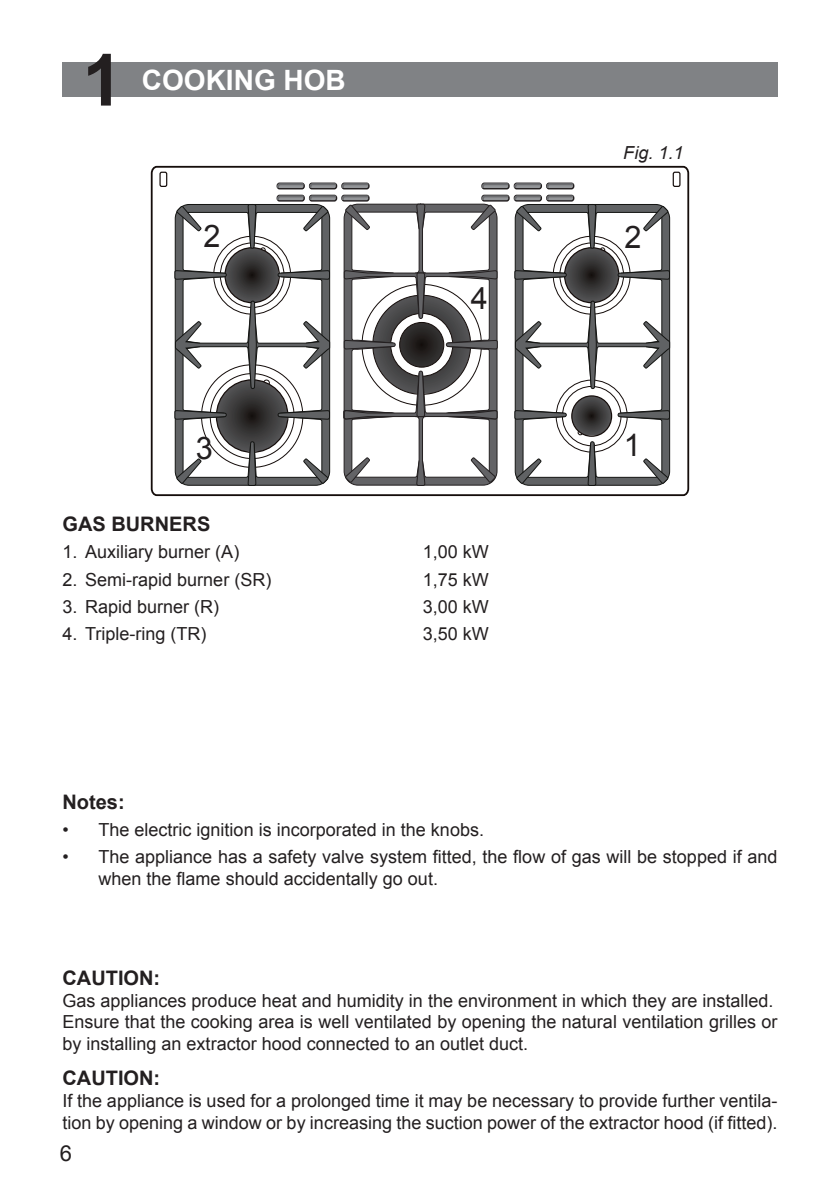
<style>
.page{position:relative;width:840px;height:1191px;background:#fff}
.page>*{position:absolute;margin:0;border:0;box-sizing:border-box;transform-origin:0 0}
.t1{font:700 72px "Arial";color:#231f20}
.t2{font:31px "Arial";color:#231f20}
.t3{font:700 28px "Arial";color:#fff}
.t4{font:22px "Arial";color:#231f20}
.t5{font:700 20px "Arial";color:#231f20}
.t6{font:18px/21.6px "Arial";color:#231f20}
.t7{font:italic 18px "Arial";color:#231f20}
</style>
<div class="page">
<svg style="left:151px;top:166px;width:537px;height:330px"></svg>
<div style="left:159px;top:172px;width:8px;height:15px;border:1px solid #150d0b;border-radius:2px"></div>
<div style="left:672px;top:172px;width:8px;height:15px;border:1px solid #150d0b;border-radius:2px"></div>
<svg style="left:174px;top:182px;width:496px;height:304px"></svg>
<div style="left:62px;top:62px;width:715px;height:34px;background:#808285"></div>
<h1 class="t1" style="left:82px;top:32px;width:42px">1</h1>
<h3 class="t3" style="left:142px;top:61px;width:205px">COOKING HOB</h3>
<p class="t7" style="left:623px;top:141px;width:62px">Fig. 1.1</p>
<h2 class="t2" style="left:203px;top:216px;width:19px">2</h2>
<h2 class="t2" style="left:624px;top:216px;width:19px">2</h2>
<h2 class="t2" style="left:470px;top:277px;width:19px">4</h2>
<h2 class="t2" style="left:196px;top:428px;width:19px">3</h2>
<h2 class="t2" style="left:623px;top:425px;width:19px">1</h2>
<p class="t5" style="left:62px;top:511px;width:149px">GAS BURNERS</p>
<p class="t6" style="left:62px;top:541px;width:178px">1. Auxiliary burner (A)</p>
<p class="t6" style="left:422px;top:541px;width:68px">1,00 kW</p>
<p class="t6" style="left:62px;top:569px;width:210px">2. Semi-rapid burner (SR)</p>
<p class="t6" style="left:422px;top:569px;width:68px">1,75 kW</p>
<p class="t6" style="left:62px;top:596px;width:158px">3. Rapid burner (R)</p>
<p class="t6" style="left:422px;top:596px;width:68px">3,00 kW</p>
<p class="t6" style="left:62px;top:623px;width:146px">4. Triple-ring (TR)</p>
<p class="t6" style="left:422px;top:623px;width:68px">3,50 kW</p>
<p class="t5" style="left:62px;top:788px;width:64px">Notes:</p>
<p class="t6" style="left:62px;top:819px;width:423px">• The electric ignition is incorporated in the knobs.</p>
<p class="t6" style="left:98px;top:846px;width:680px;text-indent:-36px">• The appliance has a safety valve system fitted, the flow of gas will be stopped if and when the flame should accidentally go out.</p>
<p class="t5" style="left:62px;top:964px;width:99px">CAUTION:</p>
<p class="t6" style="left:62px;top:990px;width:716px">Gas appliances produce heat and humidity in the environment in which they are installed.<br>Ensure that the cooking area is well ventilated by opening the natural ventilation grilles or by installing an extractor hood connected to an outlet duct.</p>
<p class="t5" style="left:62px;top:1065px;width:99px">CAUTION:</p>
<p class="t6" style="left:62px;top:1090px;width:716px">If the appliance is used for a prolonged time it may be necessary to provide further ventila&shy;tion by opening a window or by increasing the suction power of the extractor hood (if fitted).</p>
<p class="t4" style="left:60px;top:1138px;width:14px">6</p>
</div>
